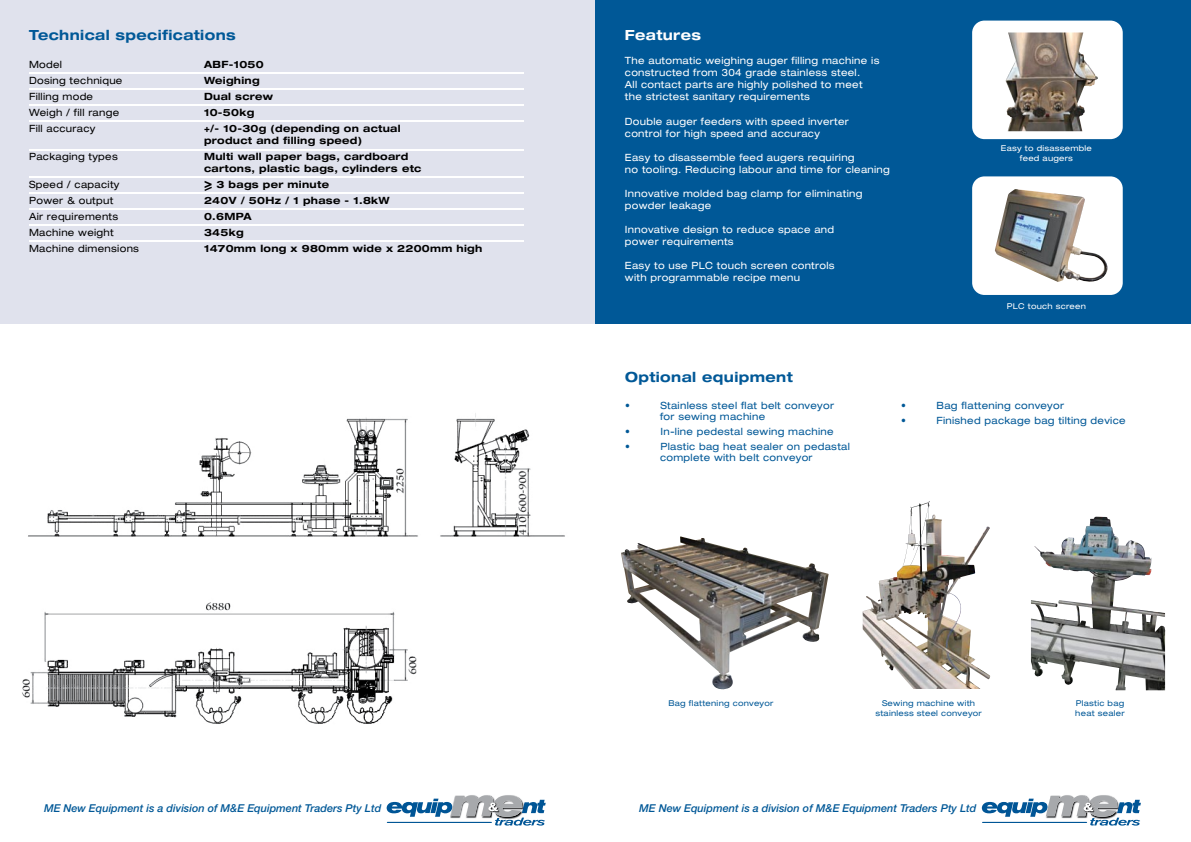
<style>
.page{position:relative;width:1191px;height:842px;background:#fff}
.page>*{position:absolute;margin:0;border:0;box-sizing:border-box;transform-origin:0 0}
.t1{font:700 expanded 14px "Helvetica Neue";letter-spacing:.03em;color:#005897}
.t2{font:700 expanded 14px "Helvetica Neue";letter-spacing:.03em;color:#fff}
.t3{font:italic 500 10.9px "Helvetica Neue";color:#005897}
.t4{font:expanded 10px/12px "Helvetica Neue";letter-spacing:.03em;color:#fff}
.t5{font:700 expanded 10px/12px "Helvetica Neue";letter-spacing:.03em;color:#000}
.t6{font:expanded 10px/11px "Helvetica Neue";letter-spacing:.03em;color:#005897}
.t7{font:expanded 10px "Helvetica Neue";letter-spacing:.03em;color:#000}
.t8{font:expanded 8px/9.6px "Helvetica Neue";letter-spacing:.03em;color:#005897}
.t9{font:expanded 8px/9.6px "Helvetica Neue";letter-spacing:.03em;color:#fff;text-align:center}
.s1{font-size:14px}
</style>
<div class="page">
<div style="left:0;top:0;width:595px;height:324px;background:#e0e2ed"></div>
<div style="left:595px;top:0;width:596px;height:324px;background:#005897"></div>
<hr style="left:30px;top:72px;width:494px;height:2px;background:#fff">
<hr style="left:30px;top:88px;width:494px;height:2px;background:#fff">
<hr style="left:30px;top:104px;width:494px;height:2px;background:#fff">
<hr style="left:30px;top:120px;width:494px;height:2px;background:#fff">
<hr style="left:30px;top:149px;width:494px;height:1px;background:#fff">
<hr style="left:30px;top:176px;width:494px;height:2px;background:#fff">
<hr style="left:30px;top:193px;width:494px;height:1px;background:#fff">
<hr style="left:30px;top:208px;width:494px;height:2px;background:#fff">
<hr style="left:30px;top:224px;width:494px;height:2px;background:#fff">
<hr style="left:30px;top:240px;width:494px;height:2px;background:#fff">
<svg style="left:204px;top:187px;width:8px;height:4px"></svg>
<img style="left:621px;top:536px;width:207px;height:153px">
<img style="left:1031px;top:518px;width:134px;height:172px">
<img style="left:862px;top:501px;width:128px;height:188px">
<svg style="left:387px;top:795px;width:159px;height:30px"></svg>
<hr style="left:387px;top:822px;width:105px;height:1px;background:#005596">
<svg style="left:981px;top:795px;width:160px;height:30px"></svg>
<hr style="left:982px;top:822px;width:105px;height:1px;background:#005596">
<img style="left:22px;top:413px;width:543px;height:311px">
<div style="left:972px;top:21px;width:150px;height:118px;background:#fff;border-radius:12px"></div>
<img style="left:1005px;top:33px;width:93px;height:98px">
<div style="left:972px;top:176px;width:150px;height:119px;background:#fff;border-radius:12px"></div>
<img style="left:995px;top:189px;width:113px;height:93px">
<h1 class="t1" style="left:29px;top:26px;width:208px">Technical specifications</h1>
<p class="t7" style="left:29px;top:58px;width:35px">Model</p>
<p class="t5" style="left:204px;top:58px;width:61px">ABF-1050</p>
<p class="t7" style="left:29px;top:74px;width:95px">Dosing technique</p>
<p class="t5" style="left:204px;top:74px;width:57px">Weighing</p>
<p class="t7" style="left:29px;top:90px;width:66px">Filling mode</p>
<p class="t5" style="left:204px;top:90px;width:71px">Dual screw</p>
<p class="t7" style="left:29px;top:106px;width:92px">Weigh / fill range</p>
<p class="t5" style="left:204px;top:106px;width:52px">10-50kg</p>
<p class="t7" style="left:29px;top:122px;width:68px">Fill accuracy</p>
<p class="t5" style="left:204px;top:122px;width:198px">+/- 10-30g (depending on actual product and filling speed)</p>
<p class="t7" style="left:29px;top:150px;width:90px">Packaging types</p>
<p class="t5" style="left:204px;top:150px;width:219px">Multi wall paper bags, cardboard cartons, plastic bags, cylinders etc</p>
<p class="t7" style="left:29px;top:178px;width:92px">Speed / capacity</p>
<p class="t5" style="left:204px;top:178px;width:126px"><span class="s1">&gt;</span> 3 bags per minute</p>
<p class="t7" style="left:29px;top:194px;width:86px">Power &amp; output</p>
<p class="t5" style="left:204px;top:194px;width:187px">240V / 50Hz / 1 phase - 1.8kW</p>
<p class="t7" style="left:29px;top:210px;width:91px">Air requirements</p>
<p class="t5" style="left:204px;top:210px;width:49px">0.6MPA</p>
<p class="t7" style="left:29px;top:226px;width:86px">Machine weight</p>
<p class="t5" style="left:204px;top:226px;width:41px">345kg</p>
<p class="t7" style="left:29px;top:242px;width:111px">Machine dimensions</p>
<p class="t5" style="left:204px;top:242px;width:280px">1470mm long x 980mm wide x 2200mm high</p>
<p class="t3" style="left:44px;top:802px;width:339px">ME New Equipment is a division of M&amp;E Equipment Traders Pty Ltd</p>
<h1 class="t2" style="left:625px;top:27px;width:78px">Features</h1>
<p class="t4" style="left:625px;top:55px;width:256px">The automatic weighing auger filling machine is constructed from 304 grade stainless steel.<br>All contact parts are highly polished to meet the strictest sanitary requirements</p>
<p class="t4" style="left:625px;top:115px;width:225px">Double auger feeders with speed inverter control for high speed and accuracy</p>
<p class="t4" style="left:625px;top:151px;width:266px">Easy to disassemble feed augers requiring<br>no tooling. Reducing labour and time for cleaning</p>
<p class="t4" style="left:625px;top:187px;width:239px">Innovative molded bag clamp for eliminating powder leakage</p>
<p class="t4" style="left:625px;top:223px;width:211px">Innovative design to reduce space and power requirements</p>
<p class="t4" style="left:625px;top:259px;width:211px">Easy to use PLC touch screen controls with programmable recipe menu</p>
<p class="t9" style="left:1001px;top:144px;width:92px">Easy to disassemble feed augers</p>
<p class="t9" style="left:1007px;top:301px;width:81px">PLC touch screen</p>
<h1 class="t1" style="left:625px;top:368px;width:169px">Optional equipment</h1>
<p class="t6" style="left:625px;top:400px;width:6px">•</p>
<p class="t6" style="left:660px;top:400px;width:175px">Stainless steel flat belt conveyor for sewing machine</p>
<p class="t6" style="left:625px;top:426px;width:6px">•</p>
<p class="t6" style="left:660px;top:426px;width:175px">In-line pedestal sewing machine</p>
<p class="t6" style="left:625px;top:441px;width:6px">•</p>
<p class="t6" style="left:660px;top:441px;width:191px">Plastic bag heat sealer on pedastal complete with belt conveyor</p>
<p class="t6" style="left:901px;top:400px;width:6px">•</p>
<p class="t6" style="left:936px;top:400px;width:129px">Bag flattening conveyor</p>
<p class="t6" style="left:901px;top:415px;width:6px">•</p>
<p class="t6" style="left:936px;top:415px;width:191px">Finished package bag tilting device</p>
<p class="t8" style="left:668px;top:698px;width:106px">Bag flattening conveyor</p>
<p class="t8" style="left:875px;top:698px;width:108px;text-align:center">Sewing machine with stainless steel conveyor</p>
<p class="t3" style="left:639px;top:802px;width:339px">ME New Equipment is a division of M&amp;E Equipment Traders Pty Ltd</p>
<p class="t8" style="left:1075px;top:698px;width:51px">Plastic bag heat sealer</p>
</div>
